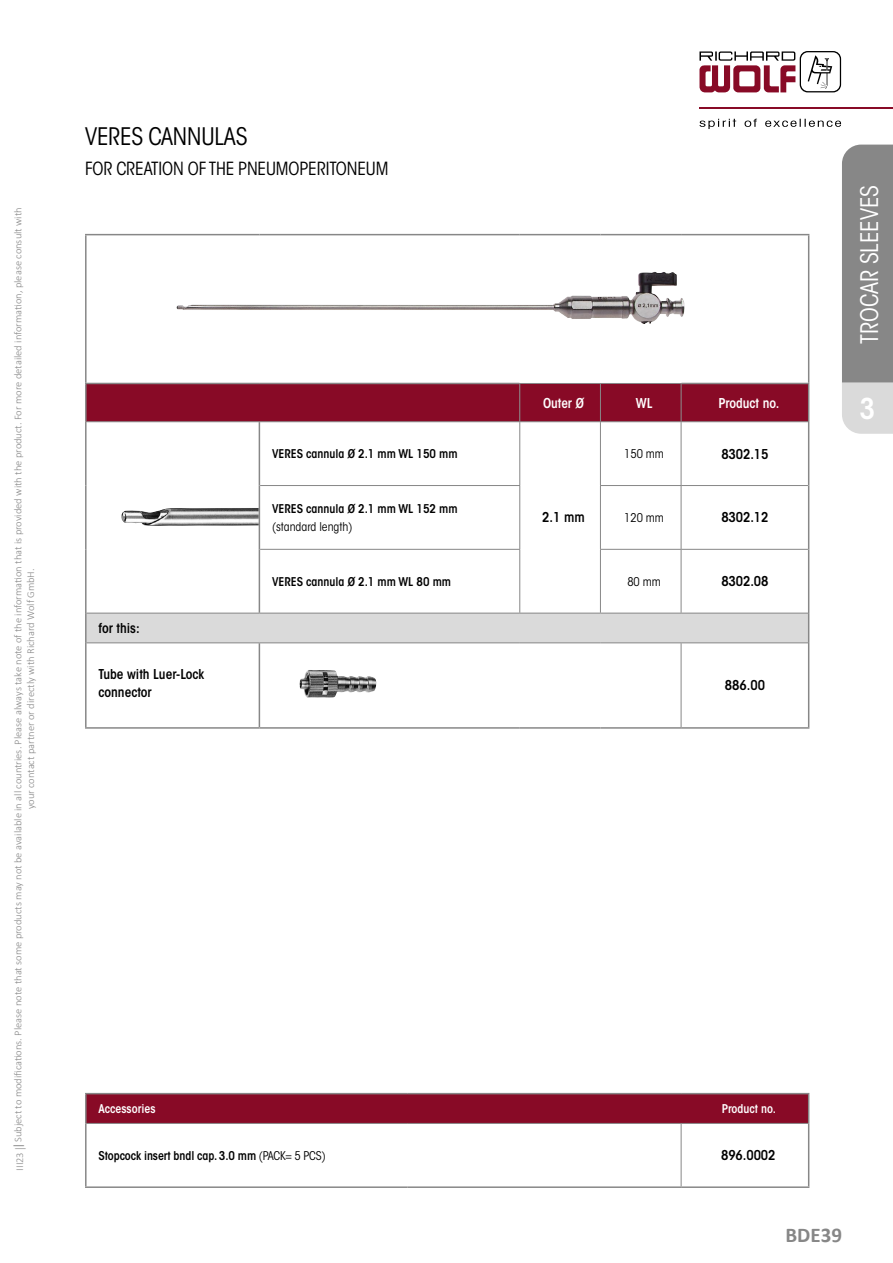
<style>
.page{position:relative;width:893px;height:1263px;background:#fff}
.page>*{position:absolute;margin:0;border:0;box-sizing:border-box;transform-origin:0 0}
.t1{font:600 condensed 28.5px "ITC Avant Garde Std";color:#fff}
.t2{font:condensed 24px "ITC Avant Garde Std";color:#fff}
.t3{font:condensed 24px "ITC Avant Garde Std";letter-spacing:-.005em;color:#000}
.t4{font:700 21px "Calibri";color:#878787}
.t5{font:condensed 18px "ITC Avant Garde Std";letter-spacing:-.005em;color:#000}
.t6{font:600 condensed 13.5px/18px "ITC Avant Garde Std";color:#000}
.t7{font:600 condensed 13.5px "ITC Avant Garde Std";color:#fff}
.t8{font:600 condensed 12px "ITC Avant Garde Std";color:#000}
.t9{font:condensed 12px "ITC Avant Garde Std";color:#000}
.t10{font:600 condensed 12px "ITC Avant Garde Std";color:#fff}
.t11{font:300 10.5px/12.6px "Calibri";color:#878787;text-align:center}
.s1{font-family:"Adobe Garamond Pro";font-weight:400}
.s2{font-family:"Adobe Garamond Pro";font-weight:700}
.s3{font-weight:400}
</style>
<div class="page">
<svg style="left:699px;top:119px;width:142px;height:10px"></svg>
<svg style="left:699px;top:51px;width:142px;height:41px"></svg>
<hr style="left:699px;top:107px;width:194px;height:2px;background:#880a26">
<svg style="left:842px;top:145px;width:51px;height:289px;background:#969696"></svg>
<img style="left:121px;top:508px;width:138px;height:18px">
<div style="left:87px;top:384px;width:721px;height:37px;background:#880a26"></div>
<div style="left:86px;top:613px;width:723px;height:30px;background:#dadada"></div>
<hr style="left:519px;top:383px;width:81px;height:1px;background:#878787">
<hr style="left:519px;top:384px;width:1px;height:37px;background:#878787">
<hr style="left:600px;top:383px;width:81px;height:1px;background:#878787">
<hr style="left:600px;top:384px;width:1px;height:37px;background:#878787">
<hr style="left:87px;top:421px;width:172px;height:1px;background:#878787">
<hr style="left:259px;top:421px;width:261px;height:1px;background:#878787">
<hr style="left:520px;top:421px;width:80px;height:1px;background:#878787">
<hr style="left:600px;top:421px;width:81px;height:1px;background:#878787">
<hr style="left:260px;top:485px;width:260px;height:1px;background:#878787">
<hr style="left:600px;top:485px;width:81px;height:1px;background:#878787">
<hr style="left:260px;top:549px;width:260px;height:1px;background:#878787">
<hr style="left:600px;top:549px;width:81px;height:1px;background:#878787">
<hr style="left:87px;top:613px;width:172px;height:1px;background:#878787">
<hr style="left:259px;top:613px;width:261px;height:1px;background:#878787">
<hr style="left:520px;top:613px;width:80px;height:1px;background:#878787">
<hr style="left:600px;top:613px;width:81px;height:1px;background:#878787">
<hr style="left:87px;top:642px;width:172px;height:1px;background:#878787">
<hr style="left:259px;top:642px;width:261px;height:1px;background:#878787">
<hr style="left:520px;top:642px;width:80px;height:1px;background:#878787">
<hr style="left:600px;top:642px;width:81px;height:1px;background:#878787">
<hr style="left:259px;top:422px;width:1px;height:63px;background:#878787">
<hr style="left:259px;top:485px;width:1px;height:64px;background:#878787">
<hr style="left:259px;top:549px;width:1px;height:64px;background:#878787">
<hr style="left:808px;top:613px;width:1px;height:30px;background:#878787">
<hr style="left:259px;top:643px;width:1px;height:84px;background:#878787">
<hr style="left:85px;top:383px;width:174px;height:1px;background:#878787">
<hr style="left:259px;top:383px;width:260px;height:1px;background:#878787">
<hr style="left:808px;top:235px;width:1px;height:148px;background:#878787">
<hr style="left:519px;top:422px;width:1px;height:63px;background:#878787">
<hr style="left:600px;top:422px;width:1px;height:63px;background:#878787">
<hr style="left:681px;top:422px;width:1px;height:63px;background:#878787">
<hr style="left:519px;top:486px;width:1px;height:63px;background:#878787">
<hr style="left:600px;top:486px;width:1px;height:63px;background:#878787">
<hr style="left:681px;top:486px;width:1px;height:63px;background:#878787">
<hr style="left:519px;top:550px;width:1px;height:63px;background:#878787">
<hr style="left:600px;top:550px;width:1px;height:63px;background:#878787">
<hr style="left:681px;top:550px;width:1px;height:63px;background:#878787">
<hr style="left:681px;top:643px;width:1px;height:84px;background:#878787">
<hr style="left:681px;top:421px;width:127px;height:1px;background:#878787">
<hr style="left:681px;top:485px;width:127px;height:1px;background:#878787">
<hr style="left:681px;top:549px;width:127px;height:1px;background:#878787">
<hr style="left:681px;top:613px;width:127px;height:1px;background:#878787">
<hr style="left:681px;top:642px;width:127px;height:1px;background:#878787">
<hr style="left:681px;top:384px;width:1px;height:37px;background:#878787">
<hr style="left:681px;top:383px;width:128px;height:1px;background:#878787">
<hr style="left:85px;top:234px;width:174px;height:1px;background:#878787">
<hr style="left:85px;top:235px;width:2px;height:148px;background:#878787">
<hr style="left:259px;top:234px;width:261px;height:1px;background:#878787">
<hr style="left:520px;top:234px;width:80px;height:1px;background:#878787">
<hr style="left:600px;top:234px;width:81px;height:1px;background:#878787">
<hr style="left:681px;top:234px;width:128px;height:1px;background:#878787">
<hr style="left:85px;top:384px;width:2px;height:38px;background:#878787">
<hr style="left:808px;top:384px;width:1px;height:38px;background:#878787">
<hr style="left:85px;top:422px;width:2px;height:63px;background:#878787">
<hr style="left:85px;top:485px;width:2px;height:64px;background:#878787">
<hr style="left:85px;top:549px;width:2px;height:64px;background:#878787">
<hr style="left:85px;top:613px;width:2px;height:30px;background:#878787">
<hr style="left:85px;top:643px;width:2px;height:84px;background:#878787">
<hr style="left:808px;top:422px;width:1px;height:63px;background:#878787">
<hr style="left:808px;top:485px;width:1px;height:64px;background:#878787">
<hr style="left:808px;top:549px;width:1px;height:64px;background:#878787">
<hr style="left:808px;top:643px;width:1px;height:84px;background:#878787">
<hr style="left:85px;top:727px;width:174px;height:2px;background:#878787">
<hr style="left:259px;top:727px;width:261px;height:2px;background:#878787">
<hr style="left:520px;top:727px;width:80px;height:2px;background:#878787">
<hr style="left:600px;top:727px;width:81px;height:2px;background:#878787">
<hr style="left:681px;top:727px;width:128px;height:2px;background:#878787">
<img style="left:299px;top:670px;width:78px;height:28px">
<img style="left:176px;top:271px;width:509px;height:53px">
<hr style="left:87px;top:1123px;width:321px;height:1px;background:#878787">
<hr style="left:408px;top:1123px;width:273px;height:1px;background:#878787">
<hr style="left:681px;top:1123px;width:127px;height:1px;background:#878787">
<hr style="left:681px;top:1124px;width:1px;height:62px;background:#878787">
<hr style="left:85px;top:1093px;width:323px;height:1px;background:#878787">
<hr style="left:85px;top:1094px;width:2px;height:29px;background:#878787">
<hr style="left:408px;top:1093px;width:273px;height:1px;background:#878787">
<hr style="left:681px;top:1093px;width:128px;height:1px;background:#878787">
<svg style="left:86px;top:1094px;width:723px;height:29px;background:#870c27"></svg>
<hr style="left:85px;top:1123px;width:2px;height:63px;background:#878787">
<hr style="left:808px;top:1123px;width:1px;height:63px;background:#878787">
<hr style="left:85px;top:1186px;width:323px;height:2px;background:#878787">
<hr style="left:408px;top:1186px;width:273px;height:2px;background:#878787">
<hr style="left:681px;top:1186px;width:128px;height:2px;background:#878787">
<p class="t11" style="left:12px;top:1170px;width:965px;rotate:-90deg">III23 <span class="s1">|</span><span class="s2">|</span> Subject to modifications. Please note that some products may not be available in all countries. Please always take note of the information that is provided with the product. For more detailed information, please consult with your contact partner or directly with Richard Wolf GmbH.</p>
<h2 class="t3" style="left:85px;top:122px;width:164px">VERES CANNULAS</h2>
<h3 class="t5" style="left:85px;top:158px;width:305px">FOR CREATION OF THE PNEUMOPERITONEUM</h3>
<p class="t8" style="left:272px;top:446px;width:187px">VERES cannula Ø 2.1 mm WL 150 mm</p>
<p class="t8" style="left:272px;top:501px;width:187px">VERES cannula Ø 2.1 mm WL 152 mm</p>
<p class="t9" style="left:272px;top:519px;width:82px">(standard length)</p>
<p class="t7" style="left:543px;top:394px;width:42px">Outer Ø</p>
<p class="t7" style="left:636px;top:394px;width:18px">WL</p>
<p class="t7" style="left:718px;top:394px;width:63px">Product no.</p>
<p class="t6" style="left:542px;top:508px;width:44px">2.1 mm</p>
<p class="t9" style="left:624px;top:446px;width:41px">150 mm</p>
<p class="t6" style="left:721px;top:445px;width:49px">8302.15</p>
<p class="t9" style="left:624px;top:510px;width:41px">120 mm</p>
<p class="t6" style="left:721px;top:508px;width:49px">8302.12</p>
<p class="t8" style="left:272px;top:574px;width:181px">VERES cannula Ø 2.1 mm WL 80 mm</p>
<p class="t9" style="left:627px;top:574px;width:35px">80 mm</p>
<p class="t6" style="left:721px;top:572px;width:49px">8302.08</p>
<p class="t6" style="left:99px;top:619px;width:43px">for this:</p>
<p class="t6" style="left:99px;top:665px;width:107px">Tube with Luer-Lock connector</p>
<p class="t6" style="left:725px;top:676px;width:42px">886.00</p>
<h2 class="t2" style="left:855px;top:344px;width:160px;rotate:-90deg">TROCAR SLEEVES</h2>
<h1 class="t1" style="left:859px;top:391px;width:17px">3</h1>
<p class="t10" style="left:99px;top:1101px;width:58px">Accessories</p>
<p class="t10" style="left:722px;top:1101px;width:56px">Product no.</p>
<p class="t8" style="left:99px;top:1148px;width:229px">Stopcock insert bndl cap. 3.0 mm <span class="s3">(PACK= 5 PCS)</span></p>
<p class="t6" style="left:721px;top:1146px;width:56px">896.0002</p>
<h3 class="t4" style="left:785px;top:1220px;width:58px">BDE39</h3>
</div>
